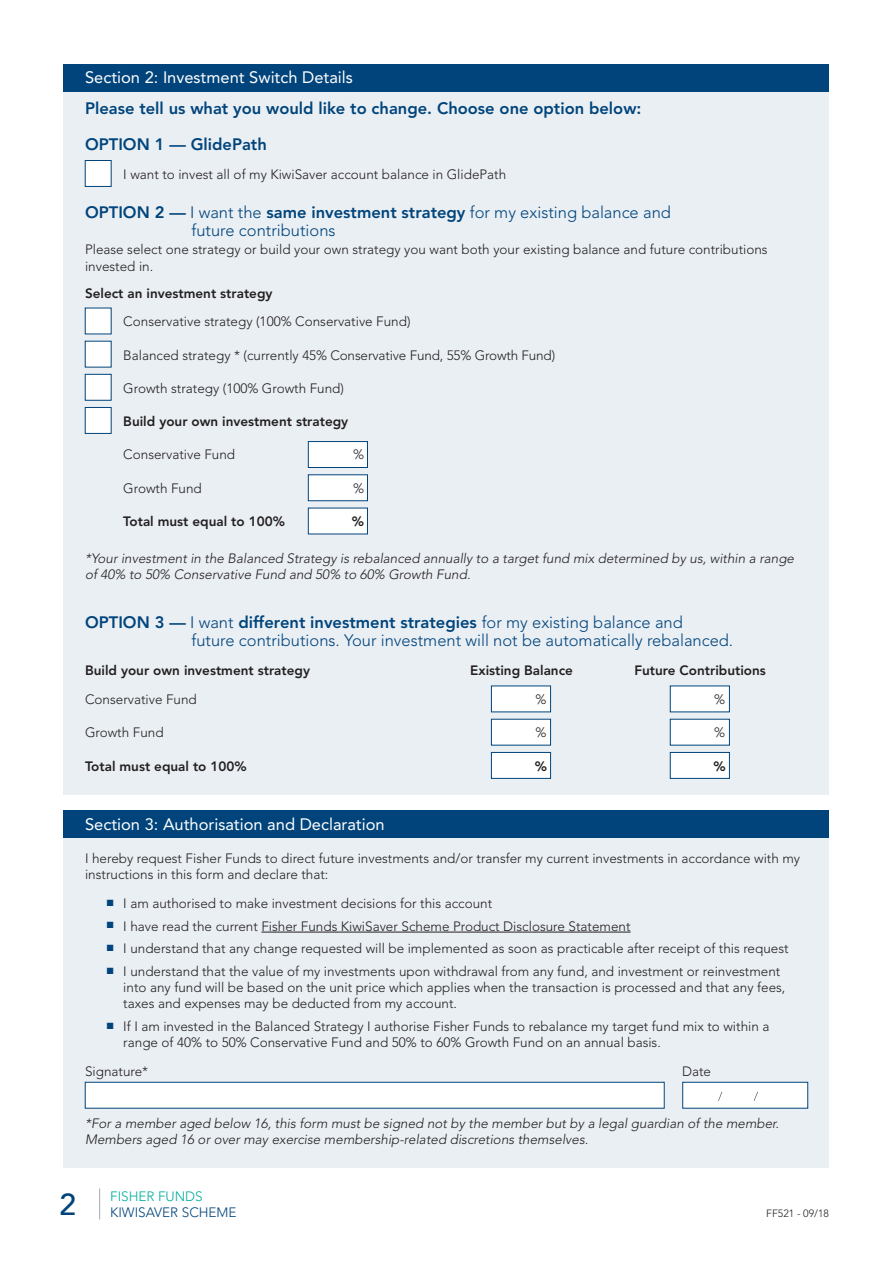
<style>
.page{position:relative;width:893px;height:1263px;background:#fff}
.page>*{position:absolute;margin:0;border:0;box-sizing:border-box;transform-origin:0 0}
.t1{font:500 30px "Avenir";color:#00447b}
.t2{font:300 16.5px/18px "Avenir";color:#00447b}
.t3{font:800 16.5px "Avenir";color:#00447b}
.t4{font:16.5px "Avenir";color:#fff}
.t5{font:300 13.5px/16.2px "Avenir";color:#231f20}
.t6{font:italic 300 13.5px/16.2px "Avenir";color:#231f20}
.t7{font:800 13.5px "Avenir";color:#231f20}
.t8{font:300 13.5px "Avenir";color:#00447b}
.t9{font:300 13.5px "Avenir";color:#00ae9e}
.t10{font:300 10.5px "Avenir";color:#231f20}
.s1{font-weight:800}
</style>
<div class="page">
<hr style="left:99px;top:1188px;width:1px;height:31px;background:#a8a9ad">
<div style="left:64px;top:810px;width:765px;height:358px;background:#eaeff4"></div>
<div style="left:64px;top:810px;width:765px;height:28px;background:#00447b"></div>
<hr style="left:261px;top:932px;width:370px;height:1px;background:#231f20">
<svg style="left:682px;top:1082px;width:126px;height:26px;background:#f0f4f7"></svg>
<svg style="left:85px;top:1082px;width:580px;height:26px;background:#f3f6f9"></svg>
<div style="left:64px;top:71px;width:765px;height:724px;background:#eaeff4"></div>
<div style="left:64px;top:64px;width:765px;height:27px;background:#00447b"></div>
<svg style="left:308px;top:441px;width:60px;height:27px;background:#e4ebf1"></svg>
<svg style="left:308px;top:474px;width:60px;height:27px;background:#e6edf2"></svg>
<svg style="left:308px;top:508px;width:60px;height:26px;background:#edf1f5"></svg>
<svg style="left:85px;top:407px;width:27px;height:27px"></svg>
<svg style="left:85px;top:308px;width:27px;height:26px"></svg>
<svg style="left:85px;top:341px;width:27px;height:26px"></svg>
<svg style="left:85px;top:374px;width:27px;height:27px"></svg>
<svg style="left:85px;top:160px;width:27px;height:27px"></svg>
<svg style="left:491px;top:686px;width:60px;height:26px;background:#edf1f5"></svg>
<svg style="left:491px;top:719px;width:60px;height:26px;background:#edf1f5"></svg>
<svg style="left:491px;top:752px;width:60px;height:27px;background:#e5ebf1"></svg>
<svg style="left:670px;top:686px;width:60px;height:26px;background:#edf1f5"></svg>
<svg style="left:670px;top:719px;width:60px;height:26px;background:#edf1f5"></svg>
<svg style="left:670px;top:752px;width:60px;height:27px;background:#e5ecf1"></svg>
<p class="t4" style="left:85px;top:68px;width:269px">Section 2: Investment Switch Details</p>
<p class="t3" style="left:85px;top:98px;width:558px">Please tell us what you would like to change. Choose one option below:</p>
<p class="t3" style="left:85px;top:135px;width:183px">OPTION 1 — GlidePath</p>
<p class="t5" style="left:123px;top:166px;width:384px">I want to invest all of my KiwiSaver account balance in GlidePath</p>
<p class="t2" style="left:192px;top:204px;width:481px;text-indent:-107px"><span class="s1">OPTION 2 —</span> I want the <span class="s1">same investment strategy</span> for my existing balance and future contributions</p>
<p class="t5" style="left:85px;top:242px;width:684px">Please select one strategy or build your own strategy you want both your existing balance and future contributions invested in.</p>
<p class="t7" style="left:85px;top:285px;width:189px">Select an investment strategy</p>
<p class="t5" style="left:123px;top:314px;width:289px">Conservative strategy (100% Conservative Fund)</p>
<p class="t5" style="left:123px;top:347px;width:433px">Balanced strategy * (currently 45% Conservative Fund, 55% Growth Fund)</p>
<p class="t5" style="left:123px;top:380px;width:222px">Growth strategy (100% Growth Fund)</p>
<p class="t7" style="left:123px;top:413px;width:226px">Build your own investment strategy</p>
<p class="t5" style="left:123px;top:447px;width:113px">Conservative Fund</p>
<p class="t5" style="left:353px;top:447px;width:13px">%</p>
<p class="t5" style="left:123px;top:480px;width:80px">Growth Fund</p>
<p class="t5" style="left:353px;top:480px;width:13px">%</p>
<p class="t7" style="left:123px;top:513px;width:163px">Total must equal to 100%</p>
<p class="t7" style="left:352px;top:513px;width:14px">%</p>
<p class="t6" style="left:85px;top:550px;width:711px">*Your investment in the Balanced Strategy is rebalanced annually to a target fund mix determined by us, within a range of 40% to 50% Conservative Fund and 50% to 60% Growth Fund.</p>
<p class="t2" style="left:192px;top:613px;width:543px;text-indent:-107px"><span class="s1">OPTION 3 —</span> I want <span class="s1">different investment strategies</span> for my existing balance and<br>future contributions. Your investment will not be automatically rebalanced.</p>
<p class="t7" style="left:85px;top:662px;width:226px">Build your own investment strategy</p>
<p class="t7" style="left:470px;top:662px;width:104px">Existing Balance</p>
<p class="t7" style="left:634px;top:662px;width:133px">Future Contributions</p>
<p class="t5" style="left:85px;top:691px;width:113px">Conservative Fund</p>
<p class="t5" style="left:536px;top:691px;width:13px">%</p>
<p class="t5" style="left:714px;top:691px;width:13px">%</p>
<p class="t5" style="left:85px;top:725px;width:80px">Growth Fund</p>
<p class="t5" style="left:536px;top:725px;width:13px">%</p>
<p class="t5" style="left:714px;top:725px;width:13px">%</p>
<p class="t7" style="left:85px;top:758px;width:163px">Total must equal to 100%</p>
<p class="t7" style="left:535px;top:758px;width:14px">%</p>
<p class="t7" style="left:713px;top:758px;width:14px">%</p>
<p class="t4" style="left:85px;top:814px;width:301px">Section 3: Authorisation and Declaration</p>
<p class="t5" style="left:85px;top:850px;width:717px">I hereby request Fisher Funds to direct future investments and/or transfer my current investments in accordance with my instructions in this form and declare that:</p>
<p class="t5" style="left:106px;top:895px;width:387px"><sup>■</sup> I am authorised to make investment decisions for this account</p>
<p class="t5" style="left:106px;top:918px;width:526px"><sup>■</sup> I have read the current Fisher Funds KiwiSaver Scheme Product Disclosure Statement</p>
<p class="t5" style="left:106px;top:940px;width:684px"><sup>■</sup> I understand that any change requested will be implemented as soon as practicable after receipt of this request</p>
<p class="t5" style="left:123px;top:963px;width:664px;text-indent:-17px"><sup>■</sup> I understand that the value of my investments upon withdrawal from any fund, and investment or reinvestment into any fund will be based on the unit price which applies when the transaction is processed and that any fees, taxes and expenses may be deducted from my account.</p>
<p class="t5" style="left:123px;top:1018px;width:648px;text-indent:-17px"><sup>■</sup> If I am invested in the Balanced Strategy I authorise Fisher Funds to rebalance my target fund mix to within a range of 40% to 50% Conservative Fund and 50% to 60% Growth Fund on an annual basis.</p>
<p class="t5" style="left:85px;top:1063px;width:65px">Signature*</p>
<p class="t5" style="left:682px;top:1063px;width:31px">Date</p>
<p class="t6" style="left:85px;top:1115px;width:695px">*For a member aged below 16, this form must be signed not by the member but by a legal guardian of the member.<br>Members aged 16 or over may exercise membership-related discretions themselves.</p>
<h1 class="t1" style="left:59px;top:1187px;width:18px">2</h1>
<p class="t9" style="left:110px;top:1188px;width:94px">FISHER FUNDS</p>
<p class="t8" style="left:110px;top:1204px;width:128px">KIWISAVER SCHEME</p>
<p class="t10" style="left:766px;top:1207px;width:64px">FF521 - 09/18</p>
</div>
